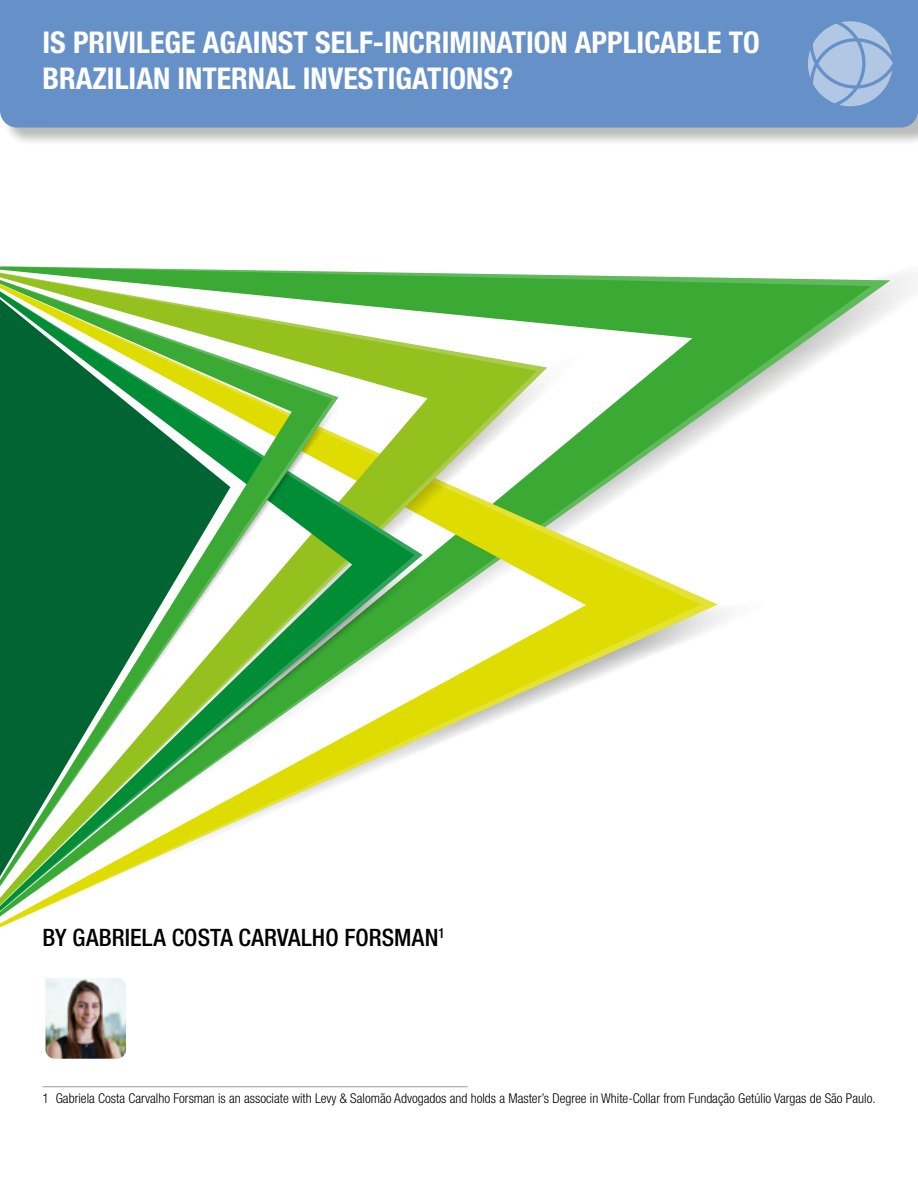
<style>
.page{position:relative;width:918px;height:1188px;background:#fff}
.page>*{position:absolute;margin:0;border:0;box-sizing:border-box;transform-origin:0 0}
.t1{font:700 condensed 30px/36px "Helvetica Neue LT Std";color:#fff}
.t2{font:500 condensed 24px "Helvetica Neue LT Std";letter-spacing:.005em;color:#000}
.t3{font:300 condensed 13.5px "Helvetica Neue LT Std";color:#000}
</style>
<div class="page">
<svg style="left:718px;top:277px;width:172px;height:151px"></svg>
<svg style="left:547px;top:275px;width:171px;height:409px"></svg>
<svg style="left:547px;top:355px;width:32px;height:342px"></svg>
<svg style="left:423px;top:273px;width:124px;height:471px"></svg>
<svg style="left:423px;top:559px;width:11px;height:191px"></svg>
<svg style="left:338px;top:271px;width:85px;height:510px"></svg>
<svg style="left:338px;top:400px;width:8px;height:383px"></svg>
<svg style="left:0;top:266px;width:338px;height:662px"></svg>
<svg style="left:0;top:299px;width:230px;height:578px;fill:#006533"></svg>
<img style="left:45px;top:978px;width:82px;height:81px">
<hr style="left:43px;top:1086px;width:425px;height:1px;background:#9d9d9c">
<div style="left:2px;top:0;width:916px;height:146px;background:#1d1d1b;opacity:.3"></div>
<div style="left:0;top:0;width:918px;height:128px;background:#6691c8"></div>
<svg style="left:808px;top:21px;width:85px;height:85px;background:#96b3d9"></svg>
<h1 class="t1" style="left:43px;top:24px;width:719px">IS PRIVILEGE AGAINST SELF-INCRIMINATION APPLICABLE TO<br>BRAZILIAN INTERNAL INVESTIGATIONS?</h1>
<h2 class="t2" style="left:43px;top:923px;width:404px">BY GABRIELA COSTA CARVALHO FORSMAN<sup>1</sup></h2>
<p class="t3" style="left:43px;top:1090px;width:835px">1 Gabriela Costa Carvalho Forsman is an associate with Levy &amp; Salomão Advogados and holds a Master’s Degree in White-Collar from Fundação Getúlio Vargas de São Paulo.</p>
</div>
